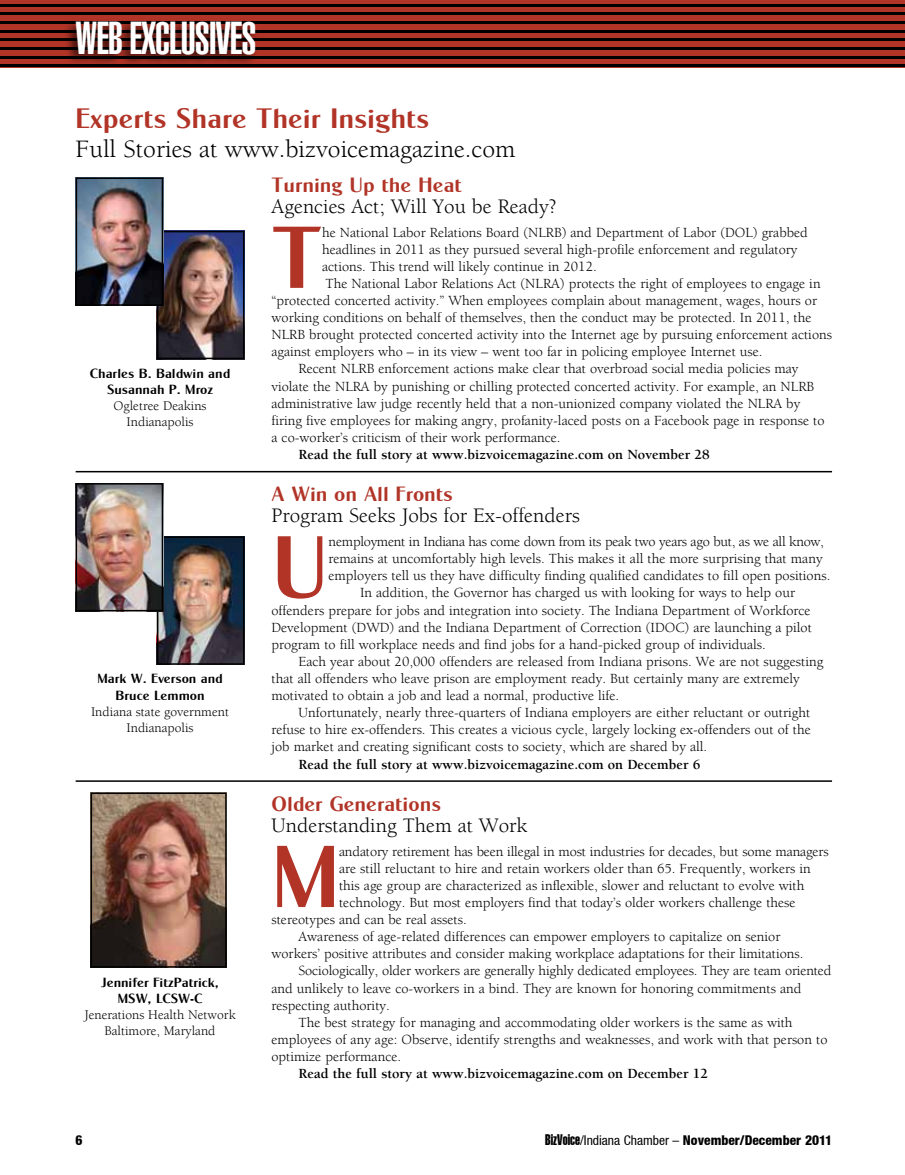
<style>
.page{position:relative;width:905px;height:1175px;background:#fff}
.page>*{position:absolute;margin:0;border:0;box-sizing:border-box;transform-origin:0 0}
.t1{font:88.35px "Cg Globe Gothic Bd";color:#b13427}
.t2{font:900 extra-condensed 45px "Helvetica";letter-spacing:-.02em;color:#fff}
.t3{font:28.5px "Cg Globe Gothic Bd";color:#b13427}
.t4{font:25.5px "Berkeley";color:#000}
.t5{font:21px "Berkeley";color:#000}
.t6{font:21px "Cg Globe Gothic Bd";color:#b13427}
.t7{font:14.25px "Berkeley";color:#000}
.t8{font:700 14.25px "Berkeley";color:#000}
.t9{font:14.25px "Berkeley";letter-spacing:-.02em;color:#000}
.t10{font:13.5px/16.2px "Berkeley";color:#000;text-align:center}
.t11{font:13.5px/16.2px "Cg Globe Gothic Bd";color:#000;text-align:center}
.t12{font:800 condensed 13.5px "Helvetica Neue";color:#000}
.s1{font-family:"Helvetica Extra Compressed";font-weight:400;font-stretch:normal;font-size:15px}
.s2{font-weight:400}
</style>
<div class="page">
<div style="left:0;top:0;width:904px;height:68px;background:#b13427"></div>
<hr style="left:0;top:4px;width:904px;height:2px;background:#000">
<hr style="left:0;top:12px;width:904px;height:3px;background:#000">
<hr style="left:0;top:21px;width:904px;height:3px;background:#000">
<hr style="left:0;top:30px;width:904px;height:2px;background:#000">
<hr style="left:0;top:38px;width:904px;height:3px;background:#000">
<hr style="left:0;top:47px;width:904px;height:3px;background:#000">
<hr style="left:0;top:56px;width:904px;height:2px;background:#000">
<hr style="left:0;top:64px;width:904px;height:3px;background:#000">
<div style="left:63px;top:18px;width:195px;height:49px;background:#000;opacity:.75"></div>
<hr style="left:76px;top:780px;width:756px;height:2px;background:#000">
<img style="left:93px;top:795px;width:131px;height:169px">
<div style="left:90px;top:792px;width:137px;height:175px;border:2px solid #000"></div>
<img style="left:160px;top:234px;width:81px;height:122px">
<div style="left:157px;top:231px;width:87px;height:128px;border:2px solid #000"></div>
<img style="left:79px;top:180px;width:81px;height:123px">
<div style="left:76px;top:177px;width:87px;height:129px;border:2px solid #000"></div>
<img style="left:160px;top:539px;width:81px;height:122px">
<div style="left:157px;top:536px;width:87px;height:128px;border:2px solid #000"></div>
<img style="left:79px;top:486px;width:81px;height:122px">
<div style="left:76px;top:483px;width:87px;height:128px;border:2px solid #000"></div>
<hr style="left:76px;top:471px;width:756px;height:1px;background:#000">
<h2 class="t2" style="left:76px;top:12px;width:182px">WEB EXCLUSIVES</h2>
<h3 class="t3" style="left:76px;top:101px;width:355px">Experts Share Their Insights</h3>
<h3 class="t4" style="left:76px;top:135px;width:441px">Full Stories at www.bizvoicemagazine.com</h3>
<p class="t11" style="left:90px;top:365px;width:142px">Charles B. Baldwin and<br>Susannah P. Mroz</p>
<p class="t10" style="left:113px;top:398px;width:95px">Ogletree Deakins<br>Indianapolis</p>
<p class="t11" style="left:97px;top:670px;width:127px">Mark W. Everson and<br>Bruce Lemmon</p>
<p class="t10" style="left:91px;top:703px;width:139px">Indiana state government<br>Indianapolis</p>
<p class="t11" style="left:101px;top:974px;width:119px">Jennifer FitzPatrick,<br>MSW, LCSW-C</p>
<p class="t10" style="left:84px;top:1007px;width:153px">Jenerations Health Network<br>Baltimore, Maryland</p>
<h3 class="t6" style="left:271px;top:172px;width:192px">Turning Up the Heat</h3>
<h3 class="t5" style="left:271px;top:195px;width:286px">Agencies Act; Will You be Ready?</h3>
<h1 class="t1" style="left:271px;top:204px;width:52px">T</h1>
<p class="t7" style="left:322px;top:224px;width:487px">he National Labor Relations Board (NLRB) and Department of Labor (DOL) grabbed</p>
<p class="t7" style="left:322px;top:242px;width:477px">headlines in 2011 as they pursued several high-profile enforcement and regulatory</p>
<p class="t7" style="left:322px;top:259px;width:276px">actions. This trend will likely continue in 2012.</p>
<p class="t7" style="left:325px;top:276px;width:496px">The National Labor Relations Act (NLRA) protects the right of employees to engage in</p>
<p class="t7" style="left:271px;top:293px;width:547px">“protected concerted activity.” When employees complain about management, wages, hours or</p>
<p class="t7" style="left:271px;top:310px;width:541px">working conditions on behalf of themselves, then the conduct may be protected. In 2011, the</p>
<p class="t7" style="left:271px;top:327px;width:562px">NLRB brought protected concerted activity into the Internet age by pursuing enforcement actions</p>
<p class="t7" style="left:271px;top:344px;width:492px">against employers who – in its view – went too far in policing employee Internet use.</p>
<p class="t7" style="left:298px;top:361px;width:501px">Recent NLRB enforcement actions make clear that overbroad social media policies may</p>
<p class="t7" style="left:271px;top:378px;width:544px">violate the NLRA by punishing or chilling protected concerted activity. For example, an NLRB</p>
<p class="t7" style="left:271px;top:395px;width:530px">administrative law judge recently held that a non-unionized company violated the NLRA by</p>
<p class="t7" style="left:271px;top:413px;width:554px">firing five employees for making angry, profanity-laced posts on a Facebook page in response to</p>
<p class="t7" style="left:271px;top:430px;width:290px">a co-worker’s criticism of their work performance.</p>
<p class="t8" style="left:298px;top:447px;width:412px">Read the full story at www.bizvoicemagazine.com on November 28</p>
<h3 class="t6" style="left:271px;top:481px;width:183px">A Win on All Fronts</h3>
<h3 class="t5" style="left:271px;top:504px;width:310px">Program Seeks Jobs for Ex-offenders</h3>
<h1 class="t1" style="left:271px;top:513px;width:59px">U</h1>
<p class="t9" style="left:328px;top:534px;width:497px">nemployment in Indiana has come down from its peak two years ago but, as we all know,</p>
<p class="t7" style="left:328px;top:551px;width:495px">remains at uncomfortably high levels. This makes it all the more surprising that many</p>
<p class="t7" style="left:328px;top:568px;width:503px">employers tell us they have difficulty finding qualified candidates to fill open positions.</p>
<p class="t7" style="left:360px;top:585px;width:436px">In addition, the Governor has charged us with looking for ways to help our</p>
<p class="t7" style="left:271px;top:602px;width:540px">offenders prepare for jobs and integration into society. The Indiana Department of Workforce</p>
<p class="t7" style="left:271px;top:619px;width:542px">Development (DWD) and the Indiana Department of Correction (IDOC) are launching a pilot</p>
<p class="t7" style="left:271px;top:637px;width:496px">program to fill workplace needs and find jobs for a hand-picked group of individuals.</p>
<p class="t7" style="left:298px;top:654px;width:526px">Each year about 20,000 offenders are released from Indiana prisons. We are not suggesting</p>
<p class="t7" style="left:271px;top:671px;width:530px">that all offenders who leave prison are employment ready. But certainly many are extremely</p>
<p class="t7" style="left:271px;top:688px;width:349px">motivated to obtain a job and lead a normal, productive life.</p>
<p class="t7" style="left:298px;top:705px;width:513px">Unfortunately, nearly three-quarters of Indiana employers are either reluctant or outright</p>
<p class="t7" style="left:271px;top:722px;width:541px">refuse to hire ex-offenders. This creates a vicious cycle, largely locking ex-offenders out of the</p>
<p class="t7" style="left:271px;top:739px;width:437px">job market and creating significant costs to society, which are shared by all.</p>
<p class="t8" style="left:298px;top:756px;width:403px">Read the full story at www.bizvoicemagazine.com on December 6</p>
<h3 class="t6" style="left:271px;top:791px;width:171px">Older Generations</h3>
<h3 class="t5" style="left:271px;top:814px;width:257px">Understanding Them at Work</h3>
<h1 class="t1" style="left:271px;top:823px;width:70px">M</h1>
<p class="t7" style="left:339px;top:843px;width:491px">andatory retirement has been illegal in most industries for decades, but some managers</p>
<p class="t7" style="left:339px;top:860px;width:473px">are still reluctant to hire and retain workers older than 65. Frequently, workers in</p>
<p class="t7" style="left:339px;top:878px;width:467px">this age group are characterized as inflexible, slower and reluctant to evolve with</p>
<p class="t7" style="left:339px;top:895px;width:458px">technology. But most employers find that today’s older workers challenge these</p>
<p class="t7" style="left:271px;top:912px;width:197px">stereotypes and can be real assets.</p>
<p class="t7" style="left:298px;top:929px;width:483px">Awareness of age-related differences can empower employers to capitalize on senior</p>
<p class="t7" style="left:271px;top:946px;width:533px">workers’ positive attributes and consider making workplace adaptations for their limitations.</p>
<p class="t7" style="left:298px;top:963px;width:534px">Sociologically, older workers are generally highly dedicated employees. They are team oriented</p>
<p class="t7" style="left:271px;top:980px;width:531px">and unlikely to leave co-workers in a bind. They are known for honoring commitments and</p>
<p class="t7" style="left:271px;top:997px;width:120px">respecting authority.</p>
<p class="t7" style="left:298px;top:1014px;width:495px">The best strategy for managing and accommodating older workers is the same as with</p>
<p class="t7" style="left:271px;top:1031px;width:557px">employees of any age: Observe, identify strengths and weaknesses, and work with that person to</p>
<p class="t7" style="left:271px;top:1049px;width:131px">optimize performance.</p>
<p class="t8" style="left:298px;top:1066px;width:411px">Read the full story at www.bizvoicemagazine.com on December 12</p>
<p class="t12" style="left:76px;top:1132px;width:9px">6</p>
<p class="t12" style="left:545px;top:1132px;width:288px"><span class="s1">BizVoice</span><span class="s2">/Indiana Chamber –</span> November/December 2011</p>
</div>
